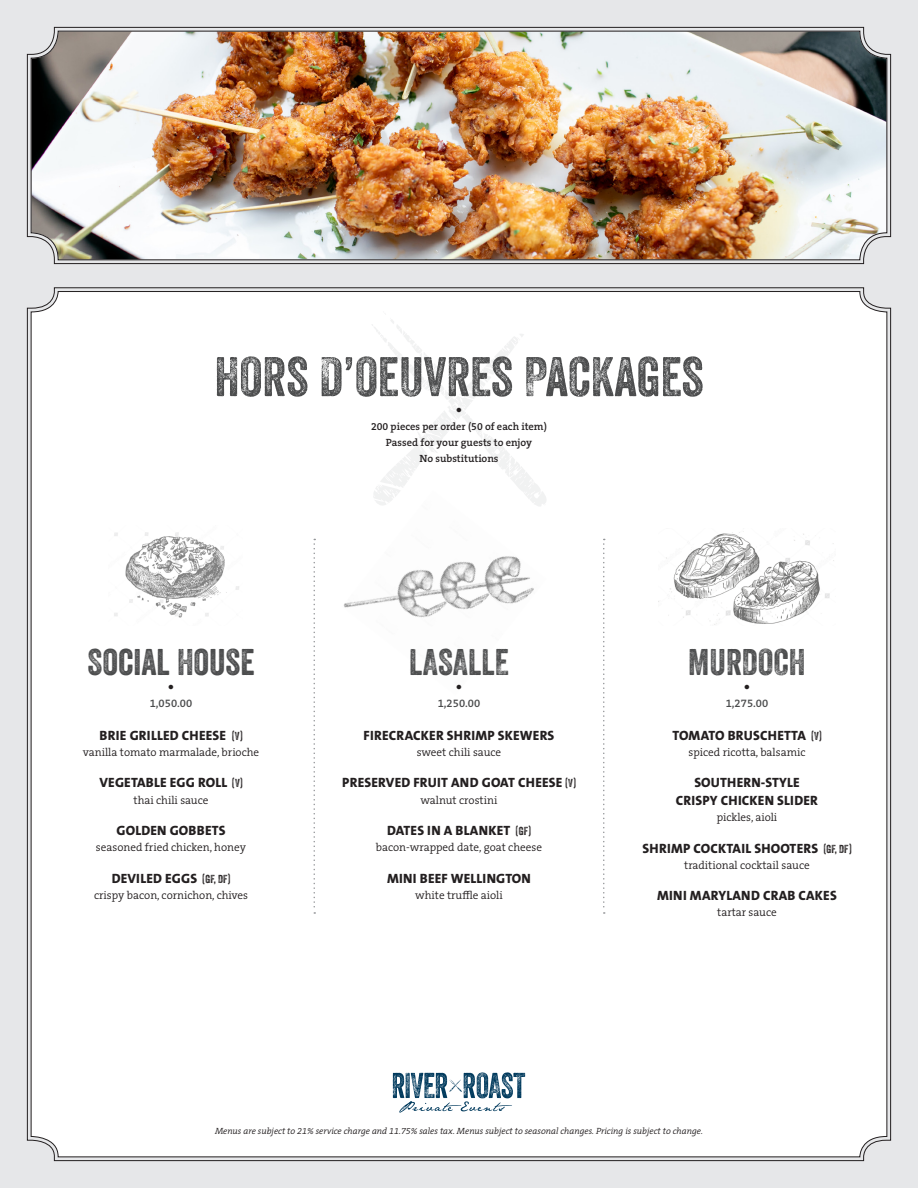
<style>
.page{position:relative;width:918px;height:1188px;background:#e6e7e9}
.page>*{position:absolute;margin:0;border:0;box-sizing:border-box;transform-origin:0 0}
.Item_Name{font:54px "Veneer Three";color:#4b4c4d}
.t1{font:36px "Veneer Two";color:#4b4c4d}
.Item_Name-2{font:800 13.5px "The Sans B W8";letter-spacing:.015em;color:#231f20}
.t2{font:300 11.25px "The Serif B W4";color:#231f20}
.Item_Name-3{font:600 11.25px "The Serif B W6";color:#4b4c4d}
.Item_Name-4{font:600 10.5px "The Serif B W6";color:#231f20}
.t3{font:italic 300 9px "The Serif B W4";color:#231f20}
.s1{font-family:"Veneer Two";font-weight:400;font-size:11.25px}
</style>
<div class="page">
<div style="left:30px;top:291px;width:858px;height:867px;background:#fff"></div>
<img style="left:342px;top:490px;width:205px;height:206px">
<svg style="left:393px;top:1072px;width:132px;height:41px;background:#a9bdc8"></svg>
<svg style="left:369px;top:310px;width:180px;height:198px;background:#fdfdfd"></svg>
<svg style="left:314px;top:539px;width:1px;height:375px"></svg>
<svg style="left:603px;top:539px;width:2px;height:375px"></svg>
<svg style="left:27px;top:27px;width:864px;height:237px"></svg>
<img style="left:30px;top:30px;width:858px;height:231px">
<img style="left:659px;top:528px;width:176px;height:97px">
<img style="left:108px;top:525px;width:135px;height:100px">
<p class="Item_Name" style="left:214px;top:344px;width:491px">HORS D’OEUVRES PACKAGES</p>
<p class="Item_Name-2" style="left:456px;top:400px;width:7px">•</p>
<p class="Item_Name-4" style="left:371px;top:419px;width:177px">200 pieces per order (50 of each item)</p>
<p class="Item_Name-4" style="left:386px;top:435px;width:148px">Passed for your guests to enjoy</p>
<p class="Item_Name-4" style="left:419px;top:451px;width:81px">No substitutions</p>
<p class="t1" style="left:88px;top:640px;width:168px">SOCIAL HOUSE</p>
<p class="Item_Name-2" style="left:168px;top:678px;width:7px">•</p>
<p class="Item_Name-3" style="left:150px;top:696px;width:44px">1,050.00</p>
<p class="Item_Name-2" style="left:100px;top:727px;width:144px">BRIE GRILLED CHEESE <span class="s1">(V)</span></p>
<p class="t2" style="left:83px;top:745px;width:178px">vanilla tomato marmalade, brioche</p>
<p class="Item_Name-2" style="left:100px;top:774px;width:145px">VEGETABLE EGG ROLL <span class="s1">(V)</span></p>
<p class="t2" style="left:134px;top:793px;width:76px">thai chili sauce</p>
<p class="Item_Name-2" style="left:116px;top:822px;width:111px">GOLDEN GOBBETS</p>
<p class="t2" style="left:96px;top:840px;width:152px">seasoned fried chicken, honey</p>
<p class="Item_Name-2" style="left:112px;top:869px;width:120px">DEVILED EGGS <span class="s1">(GF, DF)</span></p>
<p class="t2" style="left:94px;top:888px;width:155px">crispy bacon, cornichon, chives</p>
<p class="t1" style="left:409px;top:640px;width:101px">LASALLE</p>
<p class="Item_Name-2" style="left:456px;top:678px;width:7px">•</p>
<p class="Item_Name-3" style="left:438px;top:696px;width:44px">1,250.00</p>
<p class="Item_Name-2" style="left:364px;top:727px;width:192px">FIRECRACKER SHRIMP SKEWERS</p>
<p class="t2" style="left:417px;top:745px;width:86px">sweet chili sauce</p>
<p class="Item_Name-2" style="left:342px;top:774px;width:235px">PRESERVED FRUIT AND GOAT CHEESE <span class="s1">(V)</span></p>
<p class="t2" style="left:421px;top:793px;width:78px">walnut crostini</p>
<p class="Item_Name-2" style="left:387px;top:822px;width:145px">DATES IN A BLANKET <span class="s1">(GF)</span></p>
<p class="t2" style="left:376px;top:840px;width:168px">bacon-wrapped date, goat cheese</p>
<p class="Item_Name-2" style="left:387px;top:869px;width:145px">MINI BEEF WELLINGTON</p>
<p class="t2" style="left:415px;top:888px;width:89px">white truffle aioli</p>
<p class="t1" style="left:688px;top:640px;width:119px">MURDOCH</p>
<p class="Item_Name-2" style="left:744px;top:678px;width:7px">•</p>
<p class="Item_Name-3" style="left:726px;top:696px;width:44px">1,275.00</p>
<p class="Item_Name-2" style="left:672px;top:727px;width:151px">TOMATO BRUSCHETTA <span class="s1">(V)</span></p>
<p class="t2" style="left:689px;top:745px;width:118px">spiced ricotta, balsamic</p>
<p class="Item_Name-2" style="left:694px;top:774px;width:107px">SOUTHERN-STYLE</p>
<p class="Item_Name-2" style="left:676px;top:792px;width:144px">CRISPY CHICKEN SLIDER</p>
<p class="t2" style="left:717px;top:810px;width:62px">pickles, aioli</p>
<p class="Item_Name-2" style="left:643px;top:839px;width:210px">SHRIMP COCKTAIL SHOOTERS <span class="s1">(GF, DF)</span></p>
<p class="t2" style="left:684px;top:858px;width:127px">traditional cocktail sauce</p>
<p class="Item_Name-2" style="left:657px;top:887px;width:181px">MINI MARYLAND CRAB CAKES</p>
<p class="t2" style="left:717px;top:905px;width:61px">tartar sauce</p>
<p class="t3" style="left:215px;top:1125px;width:489px">Menus are subject to 21% service charge and 11.75% sales tax. Menus subject to seasonal changes. Pricing is subject to change.</p>
</div>
